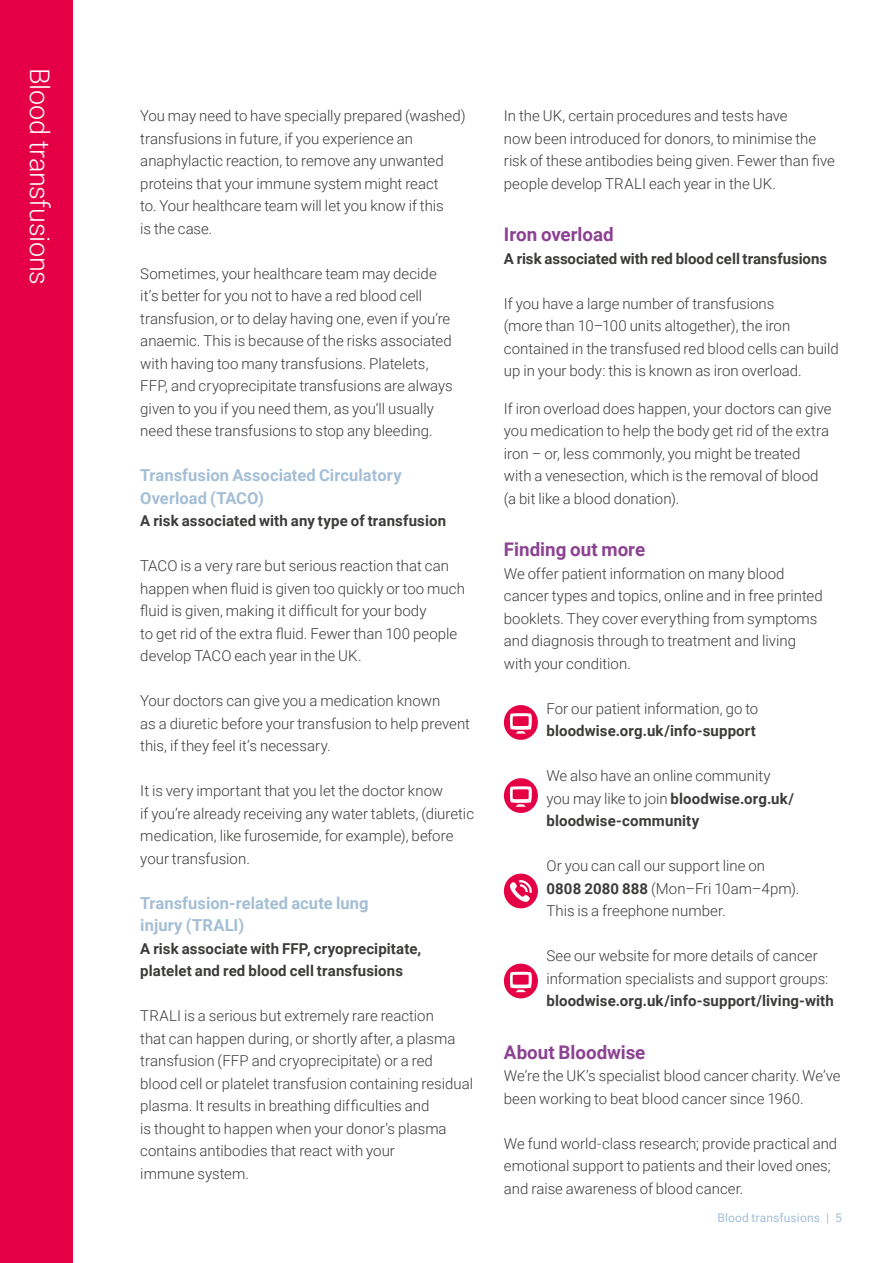
<style>
.page{position:relative;width:893px;height:1263px;background:#fff}
.page>*{position:absolute;margin:0;border:0;box-sizing:border-box;transform-origin:0 0}
.t1{font:300 27px "Roboto";letter-spacing:-.01em;color:#fff}
.t2{font:700 18.75px "Roboto";color:#8c4292}
.t3{font:700 16.5px/22.5px "Roboto";letter-spacing:.005em;color:#a4bed5}
.t4{font:300 15px/22.5px "Roboto";color:#3c3c3b}
.t5{font:700 15px/22.5px "Roboto";letter-spacing:.005em;color:#3c3c3b}
.t6{font:12px "Roboto";letter-spacing:.015em;color:#a4bed5}
.s1{font-weight:700}
</style>
<div class="page">
<div style="left:0;top:0;width:72px;height:1263px;background:#e50046"></div>
<div style="left:504px;top:964px;width:34px;height:34px;background:#e50046;border-radius:50%"></div>
<svg style="left:509px;top:971px;width:23px;height:21px"></svg>
<div style="left:504px;top:778px;width:34px;height:35px;background:#e50046;border-radius:50%"></div>
<svg style="left:509px;top:786px;width:23px;height:21px"></svg>
<div style="left:504px;top:874px;width:34px;height:34px;background:#e50046;border-radius:50%"></div>
<svg style="left:510px;top:880px;width:22px;height:22px"></svg>
<div style="left:504px;top:705px;width:34px;height:35px;background:#e50046;border-radius:50%"></div>
<svg style="left:509px;top:713px;width:23px;height:21px"></svg>
<h1 class="t1" style="left:59px;top:68px;width:218px;rotate:90deg">Blood transfusions</h1>
<p class="t4" style="left:140px;top:104px;width:327px">You may need to have specially prepared (washed) transfusions in future, if you experience an anaphylactic reaction, to remove any unwanted proteins that your immune system might react<br>to. Your healthcare team will let you know if this<br>is the case.</p>
<p class="t4" style="left:140px;top:262px;width:314px">Sometimes, your healthcare team may decide it’s better for you not to have a red blood cell transfusion, or to delay having one, even if you’re anaemic. This is because of the risks associated with having too many transfusions. Platelets, FFP, and cryoprecipitate transfusions are always given to you if you need them, as you’ll usually need these transfusions to stop any bleeding.</p>
<p class="t3" style="left:140px;top:464px;width:263px">Transfusion Associated Circulatory<br>Overload (TACO)</p>
<p class="t5" style="left:140px;top:509px;width:307px">A risk associated with any type of transfusion</p>
<p class="t4" style="left:140px;top:554px;width:326px">TACO is a very rare but serious reaction that can happen when fluid is given too quickly or too much fluid is given, making it difficult for your body<br>to get rid of the extra fluid. Fewer than 100 people develop TACO each year in the UK.</p>
<p class="t4" style="left:140px;top:689px;width:331px">Your doctors can give you a medication known<br>as a diuretic before your transfusion to help prevent this, if they feel it’s necessary.</p>
<p class="t4" style="left:140px;top:779px;width:335px">It is very important that you let the doctor know<br>if you’re already receiving any water tablets, (diuretic medication, like furosemide, for example), before your transfusion.</p>
<p class="t3" style="left:140px;top:891px;width:230px">Transfusion-related acute lung injury (TRALI)</p>
<p class="t5" style="left:140px;top:937px;width:282px">A risk associate with FFP, cryoprecipitate, platelet and red blood cell transfusions</p>
<p class="t4" style="left:140px;top:1004px;width:334px">TRALI is a serious but extremely rare reaction<br>that can happen during, or shortly after, a plasma transfusion (FFP and cryoprecipitate) or a red blood cell or platelet transfusion containing residual plasma. It results in breathing difficulties and<br>is thought to happen when your donor’s plasma contains antibodies that react with your<br>immune system.</p>
<p class="t4" style="left:504px;top:104px;width:333px">In the UK, certain procedures and tests have<br>now been introduced for donors, to minimise the risk of these antibodies being given. Fewer than five people develop TRALI each year in the UK.</p>
<h2 class="t2" style="left:504px;top:221px;width:111px">Iron overload</h2>
<p class="t5" style="left:504px;top:247px;width:325px">A risk associated with red blood cell transfusions</p>
<p class="t4" style="left:504px;top:292px;width:336px">If you have a large number of transfusions<br>(more than 10–100 units altogether), the iron contained in the transfused red blood cells can build up in your body: this is known as iron overload.</p>
<p class="t4" style="left:504px;top:397px;width:329px">If iron overload does happen, your doctors can give you medication to help the body get rid of the extra iron – or, less commonly, you might be treated with a venesection, which is the removal of blood (a bit like a blood donation).</p>
<h2 class="t2" style="left:504px;top:536px;width:143px">Finding out more</h2>
<p class="t4" style="left:504px;top:562px;width:320px">We offer patient information on many blood cancer types and topics, online and in free printed booklets. They cover everything from symptoms and diagnosis through to treatment and living with your condition.</p>
<p class="t4" style="left:546px;top:697px;width:213px">For our patient information, go to <span class="s1">bloodwise.org.uk/info-support</span></p>
<p class="t4" style="left:546px;top:764px;width:249px">We also have an online community you may like to join <span class="s1">bloodwise.org.uk/ bloodwise-community</span></p>
<p class="t4" style="left:546px;top:854px;width:254px">Or you can call our support line on<br><span class="s1">0808 2080 888</span> (Mon–Fri 10am–4pm).<br>This is a freephone number.</p>
<p class="t4" style="left:546px;top:944px;width:289px">See our website for more details of cancer information specialists and support groups: <span class="s1">bloodwise.org.uk/info-support/living-with</span></p>
<h2 class="t2" style="left:504px;top:1039px;width:143px">About Bloodwise</h2>
<p class="t4" style="left:504px;top:1064px;width:338px">We’re the UK’s specialist blood cancer charity. We’ve been working to beat blood cancer since 1960.</p>
<p class="t4" style="left:504px;top:1132px;width:335px">We fund world-class research; provide practical and emotional support to patients and their loved ones; and raise awareness of blood cancer.</p>
<p class="t6" style="left:717px;top:1209px;width:126px">Blood transfusions | 5</p>
</div>
